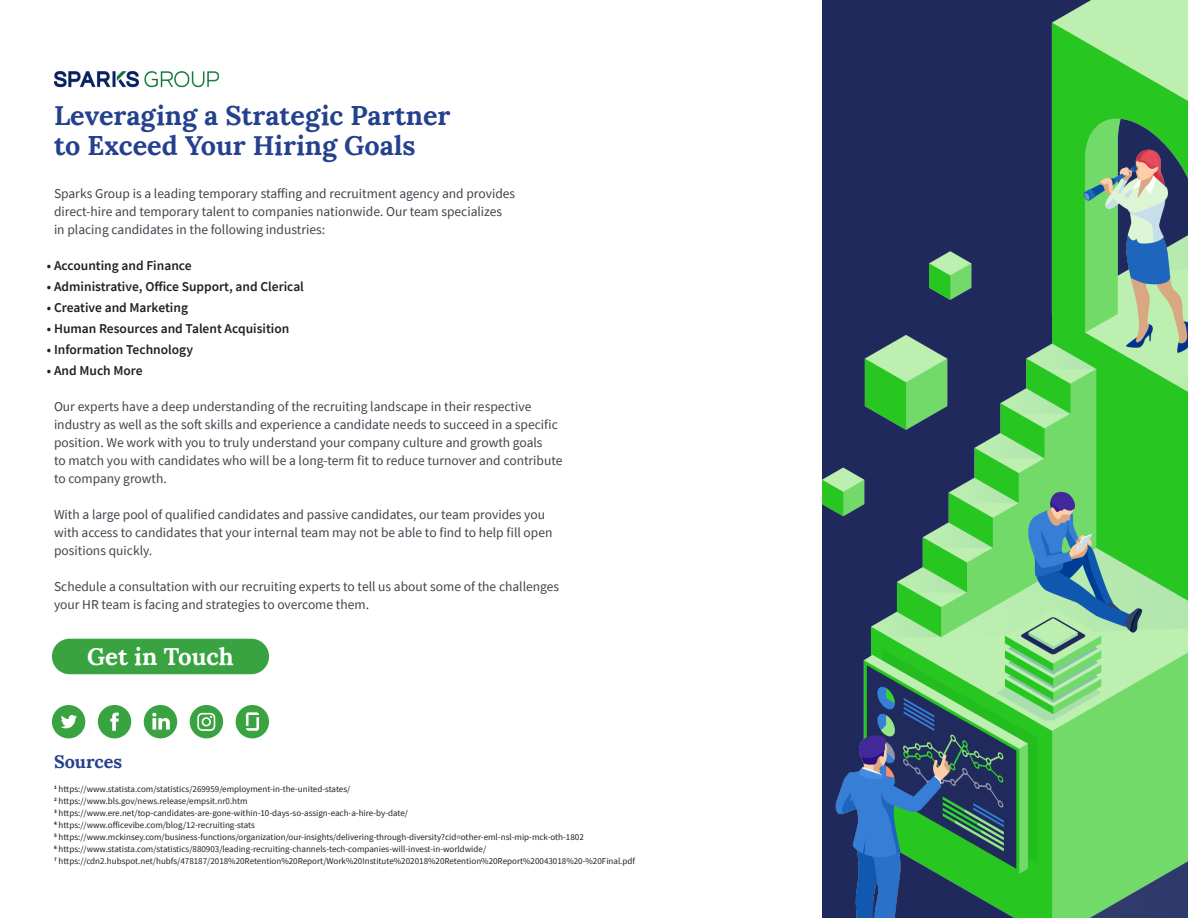
<style>
.page{position:relative;width:1188px;height:918px;background:#fff}
.page>*{position:absolute;margin:0;border:0;box-sizing:border-box;transform-origin:0 0}
.t1{font:700 27px "Lora";color:#24418e}
.t2{font:700 24px "Lora";color:#fff}
.t3{font:700 18px "Lora";color:#24418e}
.Intro{font:13.5px/18px "Source Sans Pro";color:#3e444c}
.Intro-2{font:600 13.5px "Source Sans Pro";color:#231f20}
.t4{font:9px "Source Sans Pro";color:#231f20}
</style>
<div class="page">
<img style="left:823px;top:0;width:365px;height:918px">
<div style="left:52px;top:639px;width:217px;height:35px;background:#38a340;border-radius:18px"></div>
<img style="left:54px;top:71px;width:165px;height:17px">
<svg style="left:52px;top:705px;width:33px;height:33px"></svg>
<svg style="left:98px;top:705px;width:33px;height:33px"></svg>
<svg style="left:144px;top:705px;width:33px;height:33px"></svg>
<svg style="left:190px;top:705px;width:33px;height:33px"></svg>
<svg style="left:236px;top:705px;width:33px;height:33px"></svg>
<h4 class="t1" style="left:54px;top:93px;width:398px">Leveraging a Strategic Partner</h4>
<h4 class="t1" style="left:54px;top:123px;width:363px">to Exceed Your Hiring Goals</h4>
<p class="Intro" style="left:54px;top:184px;width:463px">Sparks Group is a leading temporary staffing and recruitment agency and provides direct-hire and temporary talent to companies nationwide. Our team specializes in placing candidates in the following industries:</p>
<p class="Intro-2" style="left:47px;top:257px;width:146px">• Accounting and Finance</p>
<p class="Intro-2" style="left:47px;top:278px;width:259px">• Administrative, Office Support, and Clerical</p>
<p class="Intro-2" style="left:47px;top:299px;width:143px">• Creative and Marketing</p>
<p class="Intro-2" style="left:47px;top:320px;width:244px">• Human Resources and Talent Acquisition</p>
<p class="Intro-2" style="left:47px;top:341px;width:148px">• Information Technology</p>
<p class="Intro-2" style="left:47px;top:362px;width:97px">• And Much More</p>
<p class="Intro" style="left:54px;top:397px;width:510px">Our experts have a deep understanding of the recruiting landscape in their respective industry as well as the soft skills and experience a candidate needs to succeed in a specific position. We work with you to truly understand your company culture and growth goals<br>to match you with candidates who will be a long-term fit to reduce turnover and contribute to company growth.</p>
<p class="Intro" style="left:54px;top:505px;width:500px">With a large pool of qualified candidates and passive candidates, our team provides you with access to candidates that your internal team may not be able to find to help fill open positions quickly.</p>
<p class="Intro" style="left:54px;top:577px;width:507px">Schedule a consultation with our recruiting experts to tell us about some of the challenges your HR team is facing and strategies to overcome them.</p>
<h4 class="t2" style="left:87px;top:636px;width:148px">Get in Touch</h4>
<h6 class="t3" style="left:54px;top:746px;width:70px">Sources</h6>
<h6 class="t4" style="left:54px;top:783px;width:298px"><sup>1</sup> https://www.statista.com/statistics/269959/employment-in-the-united-states/</h6>
<h6 class="t4" style="left:54px;top:795px;width:195px"><sup>2</sup> https://www.bls.gov/news.release/empsit.nr0.htm</h6>
<h6 class="t4" style="left:54px;top:807px;width:356px"><sup>3</sup> https://www.ere.net/top-candidates-are-gone-within-10-days-so-assign-each-a-hire-by-date/</h6>
<h6 class="t4" style="left:54px;top:819px;width:202px"><sup>4</sup> https://www.officevibe.com/blog/12-recruiting-stats</h6>
<h6 class="t4" style="left:54px;top:831px;width:531px"><sup>5</sup> https://www.mckinsey.com/business-functions/organization/our-insights/delivering-through-diversity?cid=other-eml-nsl-mip-mck-oth-1802</h6>
<h6 class="t4" style="left:54px;top:843px;width:434px"><sup>6</sup> https://www.statista.com/statistics/880903/leading-recruiting-channels-tech-companies-will-invest-in-worldwide/</h6>
<h6 class="t4" style="left:54px;top:855px;width:583px"><sup>7</sup> https://cdn2.hubspot.net/hubfs/478187/2018%20Retention%20Report/Work%20Institute%202018%20Retention%20Report%20043018%20-%20Final.pdf</h6>
</div>
